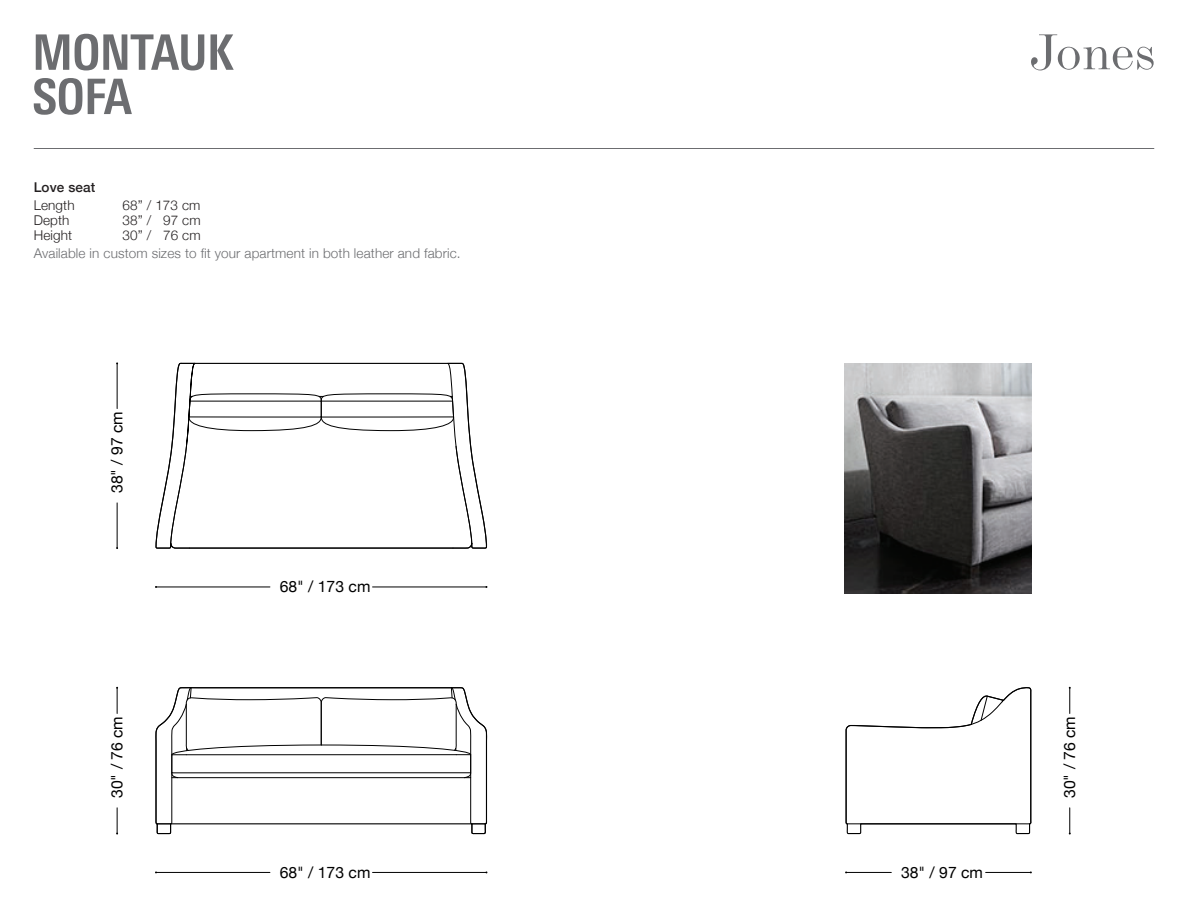
<style>
.page{position:relative;width:1188px;height:918px;background:#fff}
.page>*{position:absolute;margin:0;border:0;box-sizing:border-box;transform-origin:0 0}
.t1{font:expanded 51.45px "Modern MT Pro";color:#6c6d70}
.t2{font:15.75px "Helvetica Neue";color:#000}
.t3{font:300 13.5px "Helvetica Neue";letter-spacing:.01em;color:#6c6d70}
.t4{font:300 13.5px "Helvetica Neue";letter-spacing:.01em;color:#231f20}
.t5{font:500 13.5px "Helvetica Neue";letter-spacing:.01em;color:#231f20}
</style>
<div class="page">
<hr style="left:34px;top:148px;width:1120px;height:1px;background:#6c6d70">
<svg style="left:1069px;top:808px;width:2px;height:27px"></svg>
<svg style="left:1069px;top:687px;width:2px;height:27px"></svg>
<hr style="left:117px;top:503px;width:1px;height:45px;background:#000">
<hr style="left:117px;top:363px;width:1px;height:46px;background:#000">
<hr style="left:846px;top:872px;width:45px;height:1px;background:#000">
<hr style="left:986px;top:872px;width:45px;height:1px;background:#000">
<svg style="left:155px;top:730px;width:333px;height:105px"></svg>
<svg style="left:157px;top:825px;width:14px;height:9px"></svg>
<svg style="left:116px;top:808px;width:2px;height:27px"></svg>
<svg style="left:116px;top:687px;width:2px;height:27px"></svg>
<svg style="left:471px;top:825px;width:15px;height:9px"></svg>
<svg style="left:155px;top:363px;width:332px;height:225px"></svg>
<svg style="left:156px;top:711px;width:331px;height:114px"></svg>
<svg style="left:171px;top:687px;width:300px;height:91px"></svg>
<svg style="left:845px;top:687px;width:187px;height:148px"></svg>
<hr style="left:156px;top:872px;width:114px;height:1px;background:#000">
<hr style="left:373px;top:872px;width:113px;height:1px;background:#000">
<svg style="left:34px;top:78px;width:98px;height:37px"></svg>
<svg style="left:36px;top:34px;width:198px;height:36px"></svg>
<img style="left:845px;top:363px;width:186px;height:231px">
<p class="t5" style="left:34px;top:177px;width:63px">Love seat</p>
<p class="t4" style="left:34px;top:195px;width:42px">Length</p>
<p class="t4" style="left:123px;top:195px;width:80px">68” / 173 cm</p>
<p class="t4" style="left:34px;top:210px;width:37px">Depth</p>
<p class="t4" style="left:123px;top:210px;width:80px">38” / 97 cm</p>
<p class="t4" style="left:34px;top:225px;width:40px">Height</p>
<p class="t4" style="left:123px;top:225px;width:80px">30” / 76 cm</p>
<p class="t3" style="left:34px;top:243px;width:428px">Available in custom sizes to fit your apartment in both leather and fabric.</p>
<p class="t2" style="left:105px;top:493px;width:84px;rotate:-90deg">38" / 97 cm</p>
<p class="t2" style="left:105px;top:798px;width:84px;rotate:-90deg">30" / 76 cm</p>
<p class="t2" style="left:280px;top:575px;width:92px">68" / 173 cm</p>
<p class="t2" style="left:280px;top:861px;width:92px">68" / 173 cm</p>
<h1 class="t1" style="left:1029px;top:21px;width:128px">Jones</h1>
<p class="t2" style="left:901px;top:861px;width:84px">38" / 97 cm</p>
<p class="t2" style="left:1058px;top:798px;width:84px;rotate:-90deg">30" / 76 cm</p>
</div>
